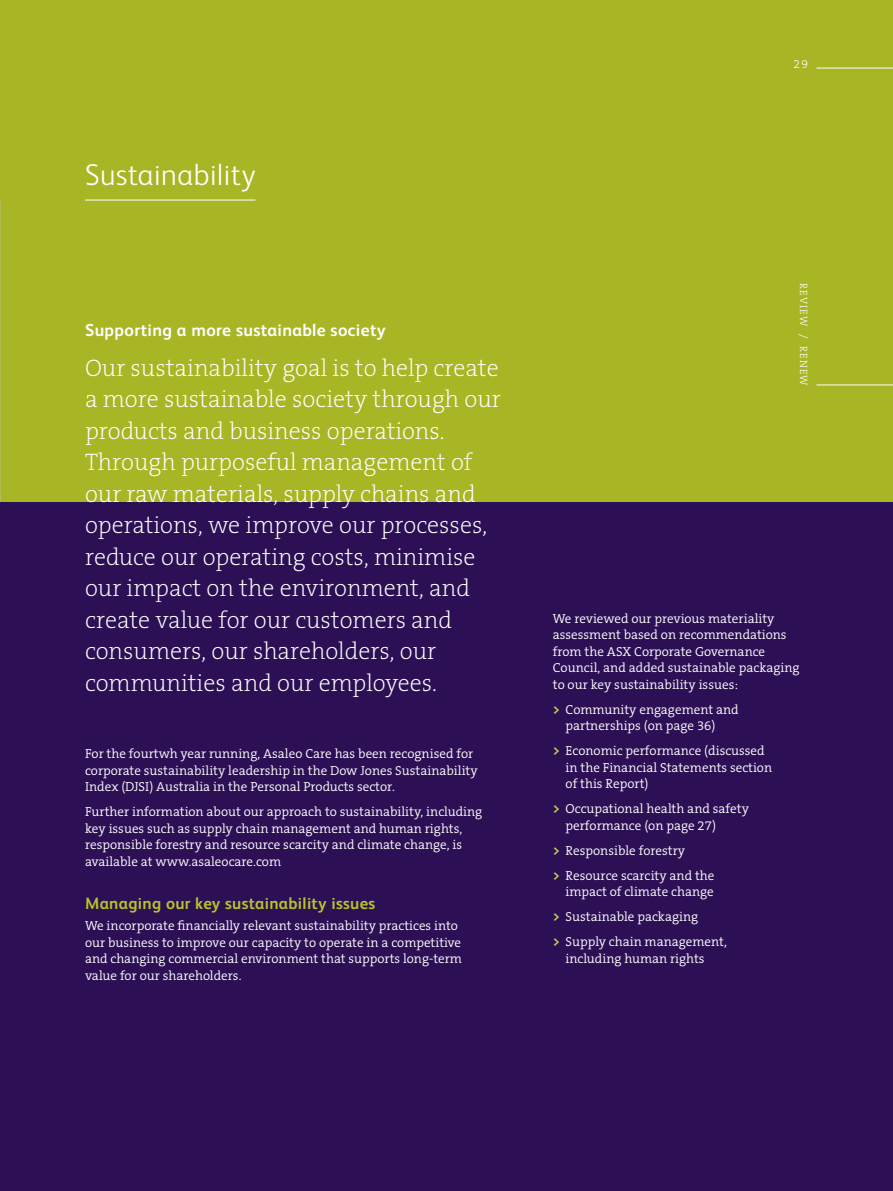
<style>
.page{position:relative;width:893px;height:1191px;background:#fff}
.page>*{position:absolute;margin:0;border:0;box-sizing:border-box;transform-origin:0 0}
.t1{font:300 30px "FS Albert";letter-spacing:.02em;color:#fff}
.t2{font:200 24px/31.5px "The Serif B2";color:#fff}
.t3{font:700 17.25px "FS Albert";letter-spacing:.02em;color:#fff}
.t4{font:700 16.5px "FS Albert";letter-spacing:.02em;color:#b6c527}
.t5{font:300 13.2px/16.5px "The Serif B4";color:#fff}
.t6{font:300 12px "The Serif B3";color:#fff}
.t7{font:300 10.5px "The Serif B3";letter-spacing:.1em;color:#fff}
.s1{font-family:"The Serif B7";font-weight:700;color:#c3cd55}
</style>
<div class="page">
<div style="left:0;top:502px;width:893px;height:689px;background:#2c0f54"></div>
<div style="left:0;top:0;width:893px;height:502px;background:#a8b625"></div>
<hr style="left:85px;top:200px;width:170px;height:1px;background:#fff">
<img style="left:0;top:200px;width:1px;height:302px">
<hr style="left:816px;top:385px;width:77px;height:1px;background:#fff">
<hr style="left:816px;top:68px;width:77px;height:1px;background:#fff">
<h1 class="t1" style="left:85px;top:157px;width:172px">Sustainability</h1>
<h3 class="t3" style="left:85px;top:320px;width:302px">Supporting a more sustainable society</h3>
<p class="t2" style="left:85px;top:352px;width:417px">Our sustainability goal is to help create a more sustainable society through our products and business operations.<br>Through purposeful management of our raw materials, supply chains and operations, we improve our processes, reduce our operating costs, minimise our impact on the environment, and create value for our customers and consumers, our shareholders, our communities and our employees.</p>
<p class="t5" style="left:85px;top:746px;width:394px">For the fourtwh year running, Asaleo Care has been recognised for corporate sustainability leadership in the Dow Jones Sustainability<br>Index (DJSI) Australia in the Personal Products sector.</p>
<p class="t5" style="left:85px;top:804px;width:399px">Further information about our approach to sustainability, including key issues such as supply chain management and human rights, responsible forestry and resource scarcity and climate change, is available at www.asaleocare.com</p>
<p class="t4" style="left:85px;top:894px;width:292px">Managing our key sustainability issues</p>
<p class="t5" style="left:85px;top:918px;width:379px">We incorporate financially relevant sustainability practices into our business to improve our capacity to operate in a competitive and changing commercial environment that supports long-term value for our shareholders.</p>
<p class="t6" style="left:793px;top:58px;width:16px">29</p>
<p class="t7" style="left:809px;top:283px;width:104px;rotate:90deg">REVIEW / RENEW</p>
<p class="t5" style="left:553px;top:610px;width:248px">We reviewed our previous materiality assessment based on recommendations from the ASX Corporate Governance Council, and added sustainable packaging to our key sustainability issues:</p>
<p class="t5" style="left:566px;top:701px;width:175px;text-indent:-13px"><span class="s1">&gt;</span> Community engagement and partnerships (on page 36)</p>
<p class="t5" style="left:566px;top:743px;width:208px;text-indent:-13px"><span class="s1">&gt;</span> Economic performance (discussed in the Financial Statements section of this Report)</p>
<p class="t5" style="left:566px;top:801px;width:185px;text-indent:-13px"><span class="s1">&gt;</span> Occupational health and safety performance (on page 27)</p>
<p class="t5" style="left:553px;top:838px;width:163px;line-height:25px"><span class="s1">&gt;</span> Responsible forestry<br><span class="s1">&gt;</span> Resource scarcity and the</p>
<p class="t5" style="left:553px;top:879px;width:176px;line-height:25px;text-indent:13px">impact of climate change<br><span class="s1">&gt;</span> Sustainable packaging<br><span class="s1">&gt;</span> Supply chain management,</p>
<p class="t5" style="left:566px;top:950px;width:141px">including human rights</p>
</div>
